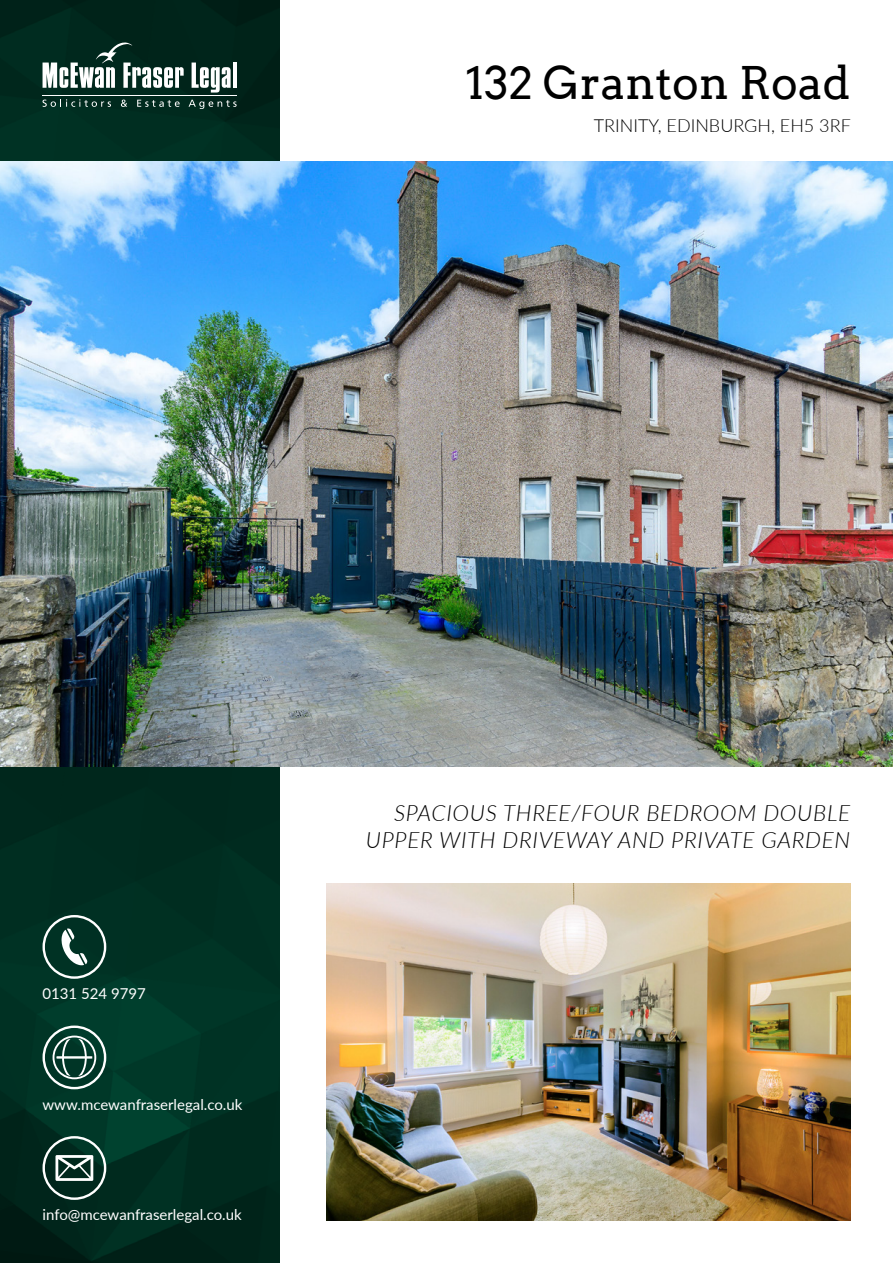
<style>
.page{position:relative;width:893px;height:1263px;background:#fff}
.page>*{position:absolute;margin:0;border:0;box-sizing:border-box;transform-origin:0 0}
.t1{font:45px "Arvo";color:#000}
.t2{font:italic 300 22.5px/27px "Lato";letter-spacing:.03em;color:#000;text-align:right}
.t3{font:300 18px "Lato";color:#000}
.t4{font:15px "Lato";color:#fff}
</style>
<div class="page">
<img style="left:0;top:0;width:279px;height:1263px">
<img style="left:0;top:162px;width:893px;height:605px">
<svg style="left:43px;top:43px;width:141px;height:45px"></svg>
<svg style="left:192px;top:63px;width:39px;height:30px"></svg>
<hr style="left:233px;top:63px;width:4px;height:25px;background:#fff">
<hr style="left:43px;top:95px;width:194px;height:1px;background:#fff">
<svg style="left:43px;top:99px;width:68px;height:8px"></svg>
<svg style="left:121px;top:100px;width:6px;height:7px"></svg>
<svg style="left:137px;top:100px;width:43px;height:7px"></svg>
<svg style="left:189px;top:100px;width:48px;height:9px"></svg>
<img style="left:326px;top:883px;width:524px;height:337px">
<svg style="left:43px;top:915px;width:63px;height:64px;background:#335a4f"></svg>
<svg style="left:43px;top:1025px;width:63px;height:64px;background:#3a6559"></svg>
<svg style="left:43px;top:1136px;width:63px;height:64px;background:#3a5b52"></svg>
<h1 class="t1" style="left:465px;top:55px;width:386px">132 Granton Road</h1>
<p class="t3" style="left:594px;top:113px;width:259px">TRINITY, EDINBURGH, EH5 3RF</p>
<p class="t4" style="left:43px;top:983px;width:105px">0131 524 9797</p>
<p class="t4" style="left:43px;top:1094px;width:201px">www.mcewanfraserlegal.co.uk</p>
<p class="t4" style="left:43px;top:1204px;width:201px">info@mcewanfraserlegal.co.uk</p>
<h2 class="t2" style="left:366px;top:798px;width:486px">SPACIOUS THREE/FOUR BEDROOM DOUBLE<br>UPPER WITH DRIVEWAY AND PRIVATE GARDEN</h2>
</div>
